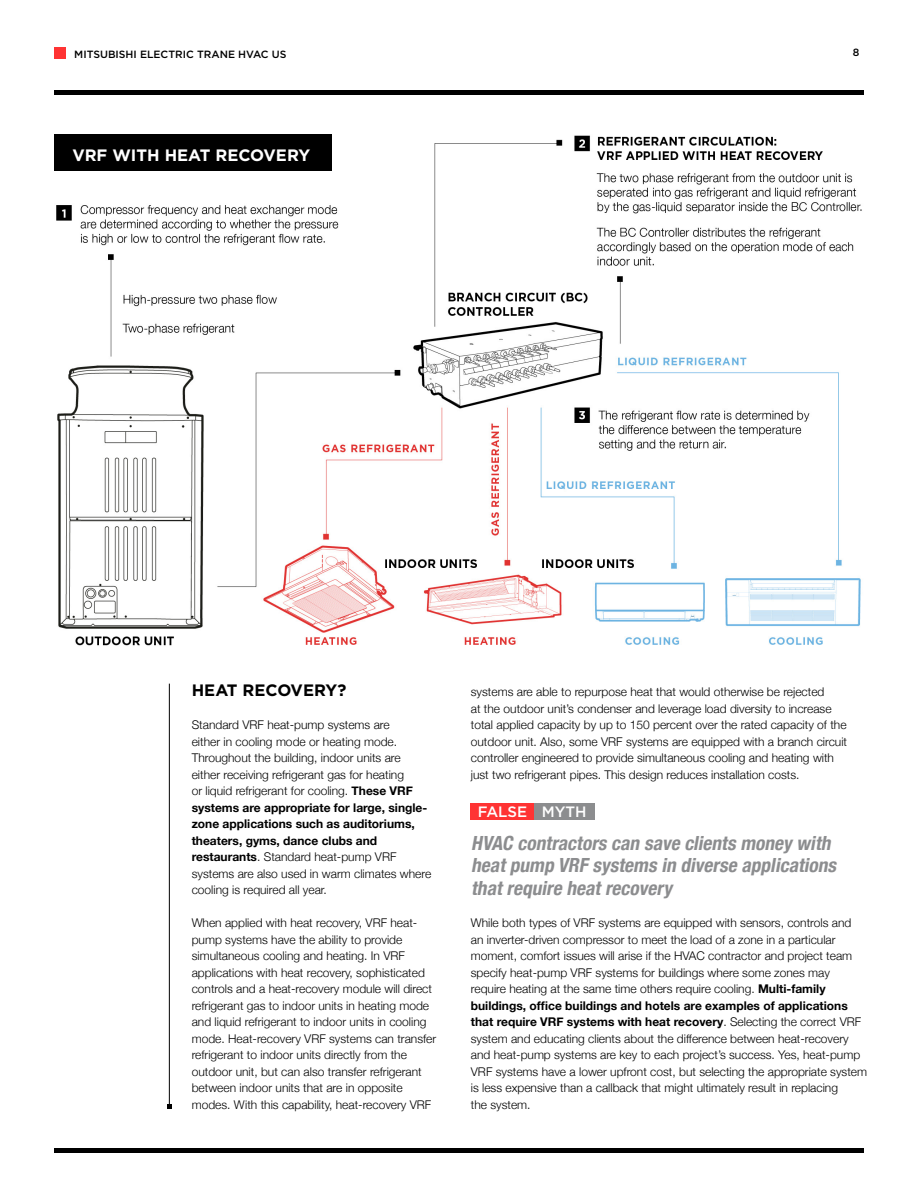
<style>
.page{position:relative;width:918px;height:1188px;background:#fff}
.page>*{position:absolute;margin:0;border:0;box-sizing:border-box;transform-origin:0 0}
.t1{font:italic 700 condensed 19.5px/22.5px "Helvetica Neue";color:#8c8d8f}
.t2{font:700 16.5px "Gotham HTF";color:#fff}
.t3{font:700 16.5px "Gotham HTF";color:#000}
.t4{font:500 15px "Gotham HTF";color:#fff}
.t5{font:300 12px/16.5px "Helvetica Neue";color:#000}
.t6{font:500 10.5px "Gotham HTF";color:#000}
.s1{font-weight:700}
</style>
<div class="page">
<div style="left:54px;top:47px;width:11px;height:11px;background:#f33"></div>
<div style="left:54px;top:1148px;width:810px;height:5px;background:#000"></div>
<div style="left:54px;top:90px;width:810px;height:5px;background:#000"></div>
<div style="left:471px;top:804px;width:63px;height:16px;background:#f33"></div>
<div style="left:534px;top:804px;width:60px;height:16px;background:#8c8d8f"></div>
<hr style="left:169px;top:684px;width:1px;height:421px;background:#000">
<svg style="left:167px;top:1105px;width:4px;height:4px"></svg>
<img style="left:56px;top:135px;width:806px;height:511px">
<div style="left:54px;top:134px;width:278px;height:37px;background:#000"></div>
<p class="t6" style="left:74px;top:48px;width:214px">MITSUBISHI ELECTRIC TRANE HVAC US</p>
<p class="t6" style="left:853px;top:46px;width:8px">8</p>
<h2 class="t2" style="left:72px;top:145px;width:239px">VRF WITH HEAT RECOVERY</h2>
<h2 class="t3" style="left:192px;top:681px;width:156px">HEAT RECOVERY?</h2>
<p class="t5" style="left:192px;top:716px;width:241px">Standard VRF heat-pump systems are<br>either in cooling mode or heating mode.<br>Throughout the building, indoor units are either receiving refrigerant gas for heating<br>or liquid refrigerant for cooling. <span class="s1">These VRF systems are appropriate for large, single&shy;zone applications such as auditoriums, theaters, gyms, dance clubs and restaurants</span>. Standard heat-pump VRF systems are also used in warm climates where cooling is required all year.</p>
<p class="t5" style="left:192px;top:914px;width:246px">When applied with heat recovery, VRF heat&shy;pump systems have the ability to provide simultaneous cooling and heating. In VRF applications with heat recovery, sophisticated controls and a heat-recovery module will direct refrigerant gas to indoor units in heating mode and liquid refrigerant to indoor units in cooling mode. Heat-recovery VRF systems can transfer refrigerant to indoor units directly from the outdoor unit, but can also transfer refrigerant between indoor units that are in opposite modes. With this capability, heat-recovery VRF</p>
<p class="t5" style="left:471px;top:683px;width:378px">systems are able to repurpose heat that would otherwise be rejected<br>at the outdoor unit’s condenser and leverage load diversity to increase total applied capacity by up to 150 percent over the rated capacity of the outdoor unit. Also, some VRF systems are equipped with a branch circuit controller engineered to provide simultaneous cooling and heating with just two refrigerant pipes. This design reduces installation costs.</p>
<p class="t4" style="left:478px;top:803px;width:110px">FALSE MYTH</p>
<h1 class="t1" style="left:471px;top:831px;width:371px">HVAC contractors can save clients money with heatpump VRF systems in diverse applications thatrequire heatrecovery</h1>
<p class="t5" style="left:471px;top:914px;width:398px">While both types of VRF systems are equipped with sensors, controls and<br>an inverter-driven compressor to meet the load of a zone in a particular moment, comfort issues will arise if the HVAC contractor and project team specify heat-pump VRF systems for buildings where some zones may require heating at the same time others require cooling. <span class="s1">Multi-family buildings, office buildings and hotels are examples of applications that require VRF systems with heat recovery</span>. Selecting the correct VRF system and educating clients about the difference between heat-recovery and heat-pump systems are key to each project’s success. Yes, heat-pump VRF systems have a lower upfront cost, but selecting the appropriate system is less expensive than a callback that might ultimately result in replacing<br>the system.</p>
</div>
